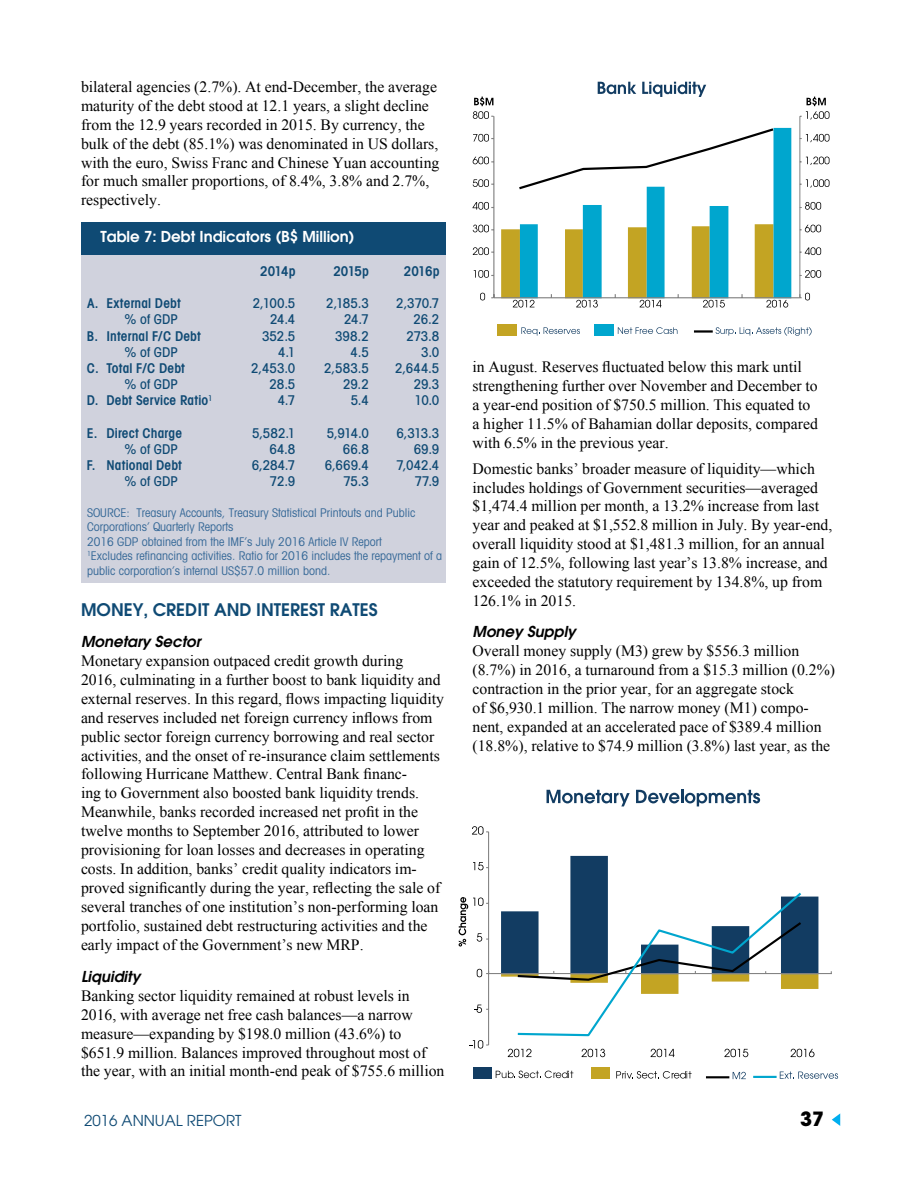
<style>
.page{position:relative;width:918px;height:1188px;background:#fff}
.page>*{position:absolute;margin:0;border:0;box-sizing:border-box;transform-origin:0 0}
.t1{font:700 19.5px "Avant Garde";color:#000}
.t2{font:600 17.25px "Avant Garde";color:#0f4a74}
.t3{font:15.75px/18.9px "Times New Roman";color:#000}
.t4{font:italic 600 15px "Avant Garde";color:#000}
.t5{font:600 15px "Avant Garde";color:#fff}
.t6{font:15px "Avant Garde";color:#0f4a74}
.t7{font:500 condensed 13.5px "Avant Garde";letter-spacing:.005em;color:#0f4a74}
.t8{font:600 condensed 13.5px "Avant Garde";letter-spacing:.01em;color:#0f4a74}
.t9{font:condensed 12px/14.4px "Avant Garde";color:#356897}
</style>
<div class="page">
<svg style="left:832px;top:1113px;width:8px;height:13px"></svg>
<div style="left:81px;top:222px;width:365px;height:361px;background:#d0d2dd"></div>
<div style="left:81px;top:222px;width:365px;height:32px;background:#0f4a74"></div>
<div style="left:497px;top:325px;width:19px;height:11px;background:#c3a423"></div>
<div style="left:594px;top:325px;width:20px;height:11px;background:#00a6ce"></div>
<svg style="left:582px;top:128px;width:209px;height:169px"></svg>
<hr style="left:799px;top:116px;width:1px;height:182px;background:#818181">
<hr style="left:493px;top:116px;width:1px;height:182px;background:#818181">
<hr style="left:494px;top:297px;width:306px;height:1px;background:#818181">
<svg style="left:519px;top:127px;width:257px;height:64px"></svg>
<svg style="left:799px;top:293px;width:11px;height:7px"></svg>
<svg style="left:800px;top:270px;width:21px;height:8px"></svg>
<svg style="left:800px;top:247px;width:21px;height:8px"></svg>
<svg style="left:800px;top:225px;width:21px;height:7px"></svg>
<svg style="left:800px;top:202px;width:21px;height:8px"></svg>
<svg style="left:800px;top:179px;width:30px;height:9px"></svg>
<svg style="left:800px;top:157px;width:30px;height:8px"></svg>
<svg style="left:800px;top:134px;width:30px;height:8px"></svg>
<svg style="left:800px;top:97px;width:30px;height:22px"></svg>
<svg style="left:480px;top:293px;width:5px;height:7px"></svg>
<svg style="left:474px;top:270px;width:19px;height:8px"></svg>
<svg style="left:473px;top:247px;width:20px;height:8px"></svg>
<svg style="left:473px;top:225px;width:20px;height:7px"></svg>
<svg style="left:473px;top:202px;width:20px;height:8px"></svg>
<svg style="left:473px;top:179px;width:20px;height:8px"></svg>
<svg style="left:473px;top:157px;width:20px;height:7px"></svg>
<svg style="left:473px;top:134px;width:20px;height:8px"></svg>
<svg style="left:473px;top:97px;width:20px;height:22px"></svg>
<svg style="left:501px;top:224px;width:287px;height:84px"></svg>
<svg style="left:598px;top:82px;width:38px;height:12px"></svg>
<svg style="left:642px;top:82px;width:64px;height:15px"></svg>
<svg style="left:521px;top:327px;width:59px;height:9px"></svg>
<svg style="left:618px;top:327px;width:59px;height:7px"></svg>
<hr style="left:694px;top:330px;width:19px;height:3px;background:#010101">
<svg style="left:716px;top:327px;width:96px;height:9px"></svg>
<hr style="left:488px;top:832px;width:1px;height:213px;background:#818181">
<hr style="left:489px;top:973px;width:343px;height:1px;background:#818181">
<svg style="left:501px;top:856px;width:317px;height:181px"></svg>
<svg style="left:469px;top:1040px;width:20px;height:9px"></svg>
<svg style="left:474px;top:1005px;width:14px;height:8px"></svg>
<svg style="left:477px;top:969px;width:11px;height:8px"></svg>
<svg style="left:473px;top:862px;width:15px;height:8px"></svg>
<svg style="left:472px;top:826px;width:17px;height:9px"></svg>
<svg style="left:508px;top:1049px;width:24px;height:8px"></svg>
<svg style="left:582px;top:1049px;width:23px;height:8px"></svg>
<svg style="left:651px;top:1049px;width:23px;height:8px"></svg>
<svg style="left:724px;top:1049px;width:24px;height:8px"></svg>
<svg style="left:791px;top:1049px;width:24px;height:8px"></svg>
<svg style="left:547px;top:790px;width:83px;height:16px"></svg>
<svg style="left:636px;top:790px;width:124px;height:16px"></svg>
<svg style="left:616px;top:1071px;width:76px;height:8px"></svg>
<svg style="left:496px;top:1071px;width:77px;height:7px"></svg>
<hr style="left:706px;top:1076px;width:23px;height:2px;background:#000">
<svg style="left:733px;top:1072px;width:13px;height:7px"></svg>
<hr style="left:753px;top:1076px;width:24px;height:2px;background:#00a6ce">
<svg style="left:780px;top:1072px;width:58px;height:7px"></svg>
<svg style="left:459px;top:897px;width:29px;height:50px"></svg>
<div style="left:591px;top:1068px;width:19px;height:11px;background:#c3a423"></div>
<div style="left:473px;top:1068px;width:19px;height:11px;background:#123c62"></div>
<p class="t3" style="left:81px;top:77px;width:360px">bilateral agencies (2.7%). At end-December, the average maturity of the debt stood at 12.1 years, a slight decline from the 12.9 years recorded in 2015. By currency, the bulk of the debt (85.1%) was denominated in US dollars, with the euro, Swiss Franc and Chinese Yuan accounting for much smaller proportions, of 8.4%, 3.8% and 2.7%, respectively.</p>
<p class="t5" style="left:100px;top:226px;width:256px">Table 7: Debt Indicators (B$ Million)</p>
<p class="t8" style="left:260px;top:263px;width:37px">2014p</p>
<p class="t8" style="left:333px;top:263px;width:37px">2015p</p>
<p class="t8" style="left:404px;top:263px;width:37px">2016p</p>
<p class="t8" style="left:87px;top:295px;width:95px">A. External Debt</p>
<p class="t7" style="left:253px;top:295px;width:44px">2,100.5</p>
<p class="t7" style="left:326px;top:295px;width:44px">2,185.3</p>
<p class="t7" style="left:396px;top:295px;width:45px">2,370.7</p>
<p class="t7" style="left:124px;top:311px;width:55px">% of GDP</p>
<p class="t7" style="left:270px;top:311px;width:27px">24.4</p>
<p class="t7" style="left:344px;top:311px;width:26px">24.7</p>
<p class="t7" style="left:414px;top:311px;width:27px">26.2</p>
<p class="t8" style="left:87px;top:327px;width:115px">B. Internal F/C Debt</p>
<p class="t7" style="left:262px;top:327px;width:35px">352.5</p>
<p class="t7" style="left:335px;top:327px;width:35px">398.2</p>
<p class="t7" style="left:406px;top:327px;width:35px">273.8</p>
<p class="t7" style="left:124px;top:344px;width:55px">% of GDP</p>
<p class="t7" style="left:278px;top:344px;width:19px">4.1</p>
<p class="t7" style="left:351px;top:344px;width:20px">4.5</p>
<p class="t7" style="left:421px;top:344px;width:20px">3.0</p>
<p class="t8" style="left:87px;top:360px;width:100px">C. Total F/C Debt</p>
<p class="t7" style="left:251px;top:360px;width:46px">2,453.0</p>
<p class="t7" style="left:324px;top:360px;width:46px">2,583.5</p>
<p class="t7" style="left:395px;top:360px;width:46px">2,644.5</p>
<p class="t7" style="left:124px;top:376px;width:55px">% of GDP</p>
<p class="t7" style="left:270px;top:376px;width:27px">28.5</p>
<p class="t7" style="left:343px;top:376px;width:27px">29.2</p>
<p class="t7" style="left:414px;top:376px;width:27px">29.3</p>
<p class="t8" style="left:87px;top:392px;width:127px">D. Debt Service Ratio<sup>1</sup></p>
<p class="t7" style="left:278px;top:392px;width:19px">4.7</p>
<p class="t7" style="left:351px;top:392px;width:20px">5.4</p>
<p class="t7" style="left:415px;top:392px;width:26px">10.0</p>
<p class="t8" style="left:87px;top:425px;width:97px">E. Direct Charge</p>
<p class="t7" style="left:252px;top:425px;width:45px">5,582.1</p>
<p class="t7" style="left:327px;top:425px;width:44px">5,914.0</p>
<p class="t7" style="left:397px;top:425px;width:44px">6,313.3</p>
<p class="t7" style="left:124px;top:441px;width:55px">% of GDP</p>
<p class="t7" style="left:269px;top:441px;width:28px">64.8</p>
<p class="t7" style="left:343px;top:441px;width:28px">66.8</p>
<p class="t7" style="left:414px;top:441px;width:27px">69.9</p>
<p class="t8" style="left:87px;top:457px;width:97px">F. National Debt</p>
<p class="t7" style="left:252px;top:457px;width:45px">6,284.7</p>
<p class="t7" style="left:325px;top:457px;width:46px">6,669.4</p>
<p class="t7" style="left:397px;top:457px;width:44px">7,042.4</p>
<p class="t7" style="left:124px;top:473px;width:55px">% of GDP</p>
<p class="t7" style="left:270px;top:473px;width:27px">72.9</p>
<p class="t7" style="left:343px;top:473px;width:27px">75.3</p>
<p class="t7" style="left:415px;top:473px;width:26px">77.9</p>
<p class="t9" style="left:87px;top:505px;width:357px">SOURCE: Treasury Accounts, Treasury Statistical Printouts and Public Corporations’ Quarterly Reports<br>2016 GDP obtained from the IMF’s July 2016 Article IV Report<br><sup>1</sup>Excludes refinancing activities. Ratio for 2016 includes the repayment of a public corporation’s internal US$57.0 million bond.</p>
<p class="t2" style="left:81px;top:598px;width:298px">MONEY, CREDIT AND INTEREST RATES</p>
<p class="t4" style="left:81px;top:632px;width:121px">Monetary Sector</p>
<p class="t3" style="left:81px;top:651px;width:364px">Monetary expansion outpaced credit growth during<br>2016, culminating in a further boost to bank liquidity and external reserves. In this regard, flows impacting liquidity and reserves included net foreign currency inflows from public sector foreign currency borrowing and real sector activities, and the onset of re-insurance claim settlements following Hurricane Matthew. Central Bank financ-<br>ing to Government also boosted bank liquidity trends.<br>Meanwhile, banks recorded increased net profit in the twelve months to September 2016, attributed to lower provisioning for loan losses and decreases in operating costs. In addition, banks’ credit quality indicators im&shy;proved significantly during the year, reflecting the sale of several tranches of one institution’s non-performing loan portfolio, sustained debt restructuring activities and the early impact of the Government’s new MRP.</p>
<p class="t4" style="left:81px;top:967px;width:61px">Liquidity</p>
<p class="t3" style="left:81px;top:986px;width:365px">Banking sector liquidity remained at robust levels in 2016, with average net free cash balances—a narrow measure—expanding by $198.0 million (43.6%) to $651.9 million. Balances improved throughout most of the year, with an initial month-end peak of $755.6 million</p>
<p class="t3" style="left:472px;top:357px;width:347px">in August. Reserves fluctuated below this mark until strengthening further over November and December to a year-end position of $750.5 million. This equated to a higher 11.5% of Bahamian dollar deposits, compared with 6.5% in the previous year.</p>
<p class="t3" style="left:472px;top:459px;width:361px">Domestic banks’ broader measure of liquidity—which includes holdings of Government securities—averaged $1,474.4 million per month, a 13.2% increase from last year and peaked at $1,552.8 million in July. By year-end, overall liquidity stood at $1,481.3 million, for an annual gain of 12.5%, following last year’s 13.8% increase, and exceeded the statutory requirement by 134.8%, up from 126.1% in 2015.</p>
<p class="t4" style="left:472px;top:622px;width:105px">Money Supply</p>
<p class="t3" style="left:472px;top:641px;width:364px">Overall money supply (M3) grew by $556.3 million (8.7%) in 2016, a turnaround from a $15.3 million (0.2%) contraction in the prior year, for an aggregate stock<br>of $6,930.1 million. The narrow money (M1) compo&shy;nent, expanded at an accelerated pace of $389.4 million (18.8%), relative to $74.9 million (3.8%) last year, as the</p>
<p class="t6" style="left:84px;top:1112px;width:159px">2016 ANNUAL REPORT</p>
<p class="t1" style="left:800px;top:1106px;width:26px">37</p>
</div>
